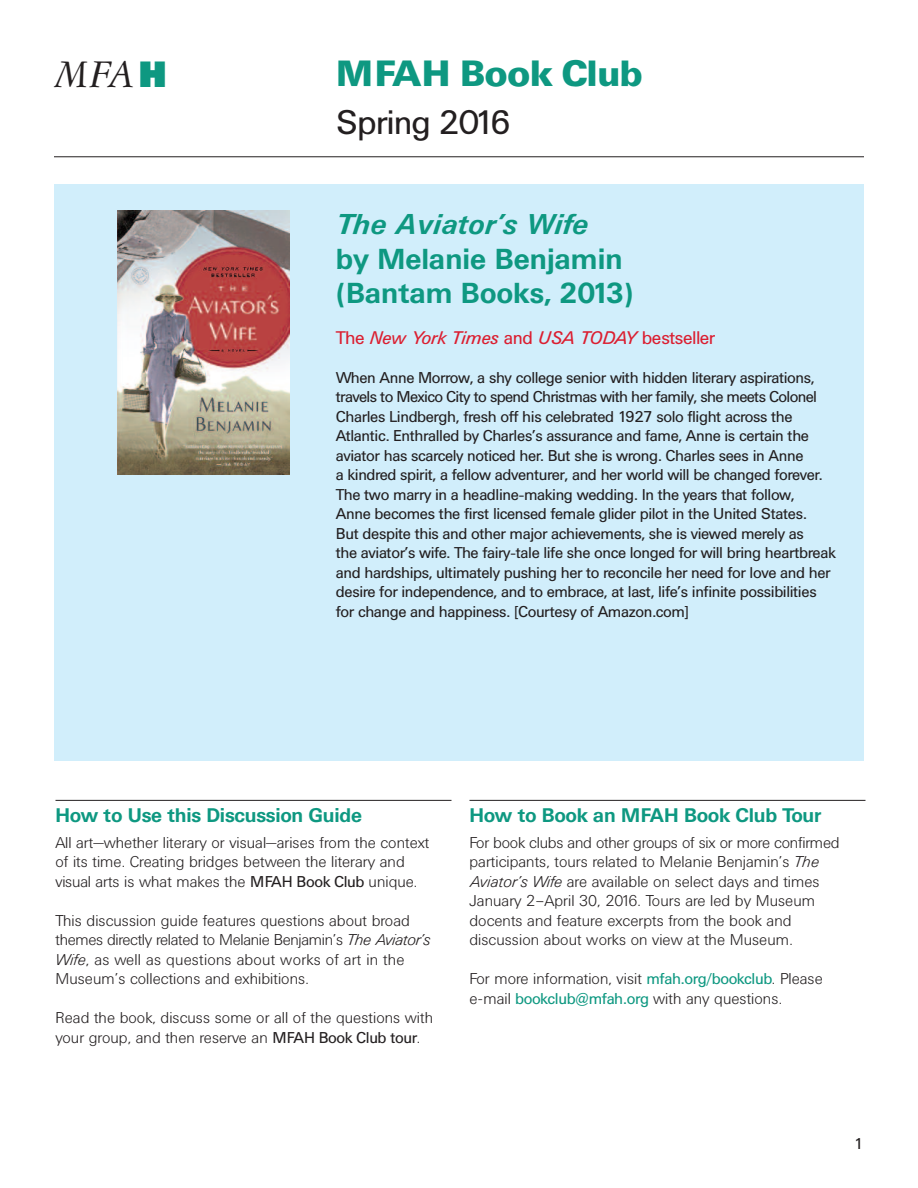
<style>
.page{position:relative;width:918px;height:1188px;background:#fff}
.page>*{position:absolute;margin:0;border:0;box-sizing:border-box;transform-origin:0 0}
.t1{font:900 42px "Univers Houston";letter-spacing:-.025em;color:#0e9881}
.t2{font:italic 42px "Garam Houston";color:#231f20}
.t3{font:39px "Univers Houston";letter-spacing:-.03em;color:#231f20}
.t4{font:700 33px/34.5px "Univers Houston";color:#0e9881}
.t5{font:italic 700 33px "Univers Houston";color:#0e9881}
.t6{font:700 22.5px "Univers Houston";letter-spacing:-.01em;color:#0e9881}
.t7{font:italic 21px "Univers Houston";color:#db1e30}
.t8{font:18px/19.5px "Univers Houston";letter-spacing:-.025em;color:#231f20}
.t9{font:300 18px/19.5px "Univers Houston";color:#231f20}
.s1{color:#0e9881}
.s2{font-style:normal}
.s3{font-weight:400}
.s4{font-style:italic}
.s5{font-weight:400;color:#0e9881}
</style>
<div class="page">
<div style="left:54px;top:184px;width:810px;height:577px;background:#d1eefb"></div>
<hr style="left:56px;top:800px;width:396px;height:1px;background:#231f20">
<hr style="left:470px;top:800px;width:396px;height:1px;background:#231f20">
<hr style="left:54px;top:157px;width:810px;height:1px;background:#231f20">
<img style="left:118px;top:211px;width:171px;height:264px">
<h1 class="t2" style="left:54px;top:48px;width:137px">µ<span class="s1">˙</span></h1>
<h1 class="t1" style="left:336px;top:49px;width:309px">MFAH Book Club</h1>
<h2 class="t3" style="left:336px;top:100px;width:177px">Spring 2016</h2>
<h3 class="t5" style="left:336px;top:205px;width:254px">The Aviator’s Wife</h3>
<h3 class="t4" style="left:336px;top:240px;width:299px">by Melanie Benjamin (Bantam Books, 2013)</h3>
<p class="t7" style="left:336px;top:325px;width:381px"><span class="s2">The</span> New York Times <span class="s2">and</span> USA TODAY <span class="s2">bestseller</span></p>
<p class="t8" style="left:336px;top:367px;width:502px">When Anne Morrow, a shy college senior with hidden literary aspirations, travels to Mexico City to spend Christmas with her family, she meets Colonel Charles Lindbergh, fresh off his celebrated 1927 solo flight across the Atlantic. Enthralled by Charles’s assurance and fame, Anne is certain the aviator has scarcely noticed her. But she is wrong. Charles sees in Anne<br>a kindred spirit, a fellow adventurer, and her world will be changed forever.<br>The two marry in a headline-making wedding. In the years that follow,<br>Anne becomes the first licensed female glider pilot in the United States.<br>But despite this and other major achievements, she is viewed merely as<br>the aviator’s wife. The fairy-tale life she once longed for will bring heartbreak and hardships, ultimately pushing her to reconcile her need for love and her desire for independence, and to embrace, at last, life’s infinite possibilities for change and happiness. [Courtesy of Amazon.com]</p>
<p class="t6" style="left:56px;top:802px;width:308px">How to Use this Discussion Guide</p>
<p class="t9" style="left:55px;top:831px;width:375px">All art—whether literary or visual—arises from the context of its time. Creating bridges between the literary and visual arts is what makes the <span class="s3">MFAH Book Club</span> unique.</p>
<p class="t9" style="left:55px;top:909px;width:377px">This discussion guide features questions about broad themes directly related to Melanie Benjamin’s <span class="s4">The Aviator’s Wife</span>, as well as questions about works of art in the Museum’s collections and exhibitions.</p>
<p class="t9" style="left:55px;top:1007px;width:379px">Read the book, discuss some or all of the questions with your group, and then reserve an <span class="s3">MFAH Book Club tour</span>.</p>
<p class="t6" style="left:470px;top:802px;width:353px">How to Book an MFAH Book Club Tour</p>
<p class="t9" style="left:470px;top:831px;width:372px">For book clubs and other groups of six or more confirmed participants, tours related to Melanie Benjamin’s <span class="s4">The Aviator’s Wife</span> are available on select days and times January 2–April 30, 2016. Tours are led by Museum docents and feature excerpts from the book and discussion about works on view at the Museum.</p>
<p class="t9" style="left:469px;top:968px;width:355px">For more information, visit <span class="s5">mfah.org/bookclub</span>. Please e-mail <span class="s5">bookclub@mfah.org</span> with any questions.</p>
<p class="t8" style="left:854px;top:1133px;width:11px">1</p>
</div>
